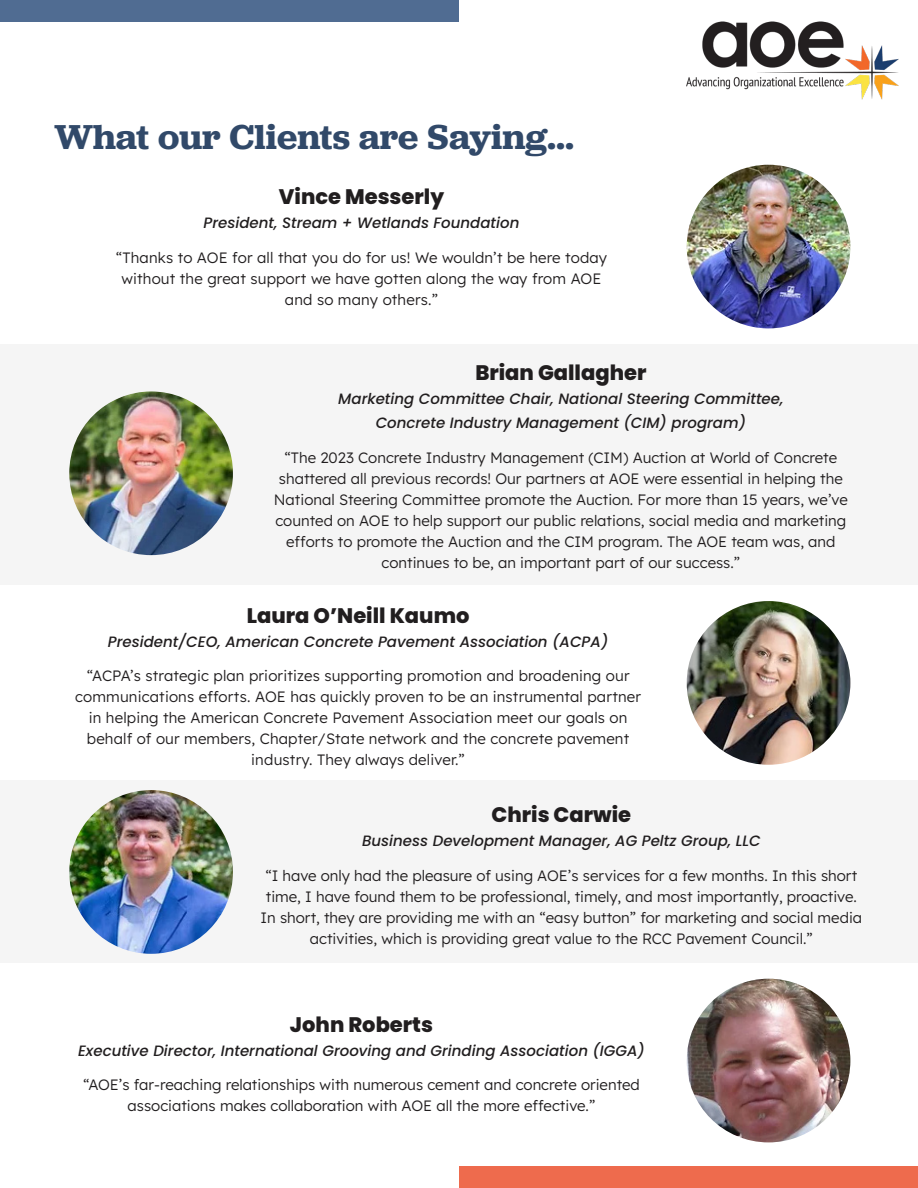
<style>
.page{position:relative;width:918px;height:1188px;background:#fff}
.page>*{position:absolute;margin:0;border:0;box-sizing:border-box;transform-origin:0 0}
.Section_Subheader{font:600 36px "Jubilat";color:#314969;scale:1.04 1}
.Body_Text{font:800 21px "Poppins";color:#211e1f}
.Body_Text-2{font:300 15px/21px "Lexend";color:#211e1f;text-align:center}
.Body_Text-3{font:italic 500 15px "Poppins";color:#211e1f}
</style>
<div class="page">
<div style="left:0;top:0;width:459px;height:22px;background:#506c92"></div>
<div style="left:459px;top:1166px;width:459px;height:22px;background:#ee6b4d"></div>
<img style="left:686px;top:21px;width:213px;height:79px">
<img style="left:687px;top:165px;width:163px;height:163px;border-radius:82px">
<div style="left:0;top:781px;width:918px;height:182px;background:#f5f5f5"></div>
<img style="left:69px;top:790px;width:164px;height:164px;border-radius:82px">
<img style="left:687px;top:979px;width:163px;height:163px;border-radius:82px">
<div style="left:0;top:344px;width:918px;height:241px;background:#f5f5f5"></div>
<img style="left:69px;top:391px;width:164px;height:164px;border-radius:82px">
<img style="left:687px;top:601px;width:163px;height:164px;border-radius:82px">
<p class="Section_Subheader" style="left:54px;top:114px;width:502px">What our Clients are Saying...</p>
<p class="Body_Text" style="left:279px;top:185px;width:167px">Vince Messerly</p>
<p class="Body_Text-3" style="left:204px;top:214px;width:317px">President, Stream + Wetlands Foundation</p>
<p class="Body_Text-2" style="left:116px;top:246px;width:493px">“Thanks to AOE for all that you do for us! We wouldn’t be here today without the great support we have gotten along the way from AOE and so many others.”</p>
<p class="Body_Text" style="left:475px;top:361px;width:173px">Brian Gallagher</p>
<p class="Body_Text-3" style="left:338px;top:390px;width:447px">Marketing Committee Chair, National Steering Committee,</p>
<p class="Body_Text-3" style="left:376px;top:414px;width:372px">Concrete Industry Management (CIM) program)</p>
<p class="Body_Text-2" style="left:274px;top:446px;width:576px">“The 2023 Concrete Industry Management (CIM) Auction at World of Concrete shattered all previous records! Our partners at AOE were essential in helping the National Steering Committee promote the Auction. For more than 15 years, we’ve counted on AOE to help support our public relations, social media and marketing efforts to promote the Auction and the CIM program. The AOE team was, and continues to be, an important part of our success.”</p>
<p class="Body_Text" style="left:247px;top:603px;width:224px">Laura O’Neill Kaumo</p>
<p class="Body_Text-3" style="left:108px;top:633px;width:502px">President/CEO, American Concrete Pavement Association (ACPA)</p>
<p class="Body_Text-2" style="left:75px;top:664px;width:567px">“ACPA’s strategic plan prioritizes supporting promotion and broadening our communications efforts. AOE has quickly proven to be an instrumental partner in helping the American Concrete Pavement Association meet our goals on behalf of our members, Chapter/State network and the concrete pavement industry. They always deliver.”</p>
<p class="Body_Text" style="left:492px;top:803px;width:141px">Chris Carwie</p>
<p class="Body_Text-3" style="left:362px;top:832px;width:400px">Business Development Manager, AG Peltz Group, LLC</p>
<p class="Body_Text-2" style="left:261px;top:864px;width:603px">“I have only had the pleasure of using AOE’s services for a few months. In this short time, I have found them to be professional, timely, and most importantly, proactive.<br>In short, they are providing me with an “easy button” for marketing and social media activities, which is providing great value to the RCC Pavement Council.”</p>
<p class="Body_Text" style="left:290px;top:1012px;width:145px">John Roberts</p>
<p class="Body_Text-3" style="left:78px;top:1042px;width:568px">Executive Director, International Grooving and Grinding Association (IGGA)</p>
<p class="Body_Text-2" style="left:83px;top:1074px;width:558px">“AOE’s far-reaching relationships with numerous cement and concrete oriented associations makes collaboration with AOE all the more effective.”</p>
</div>
